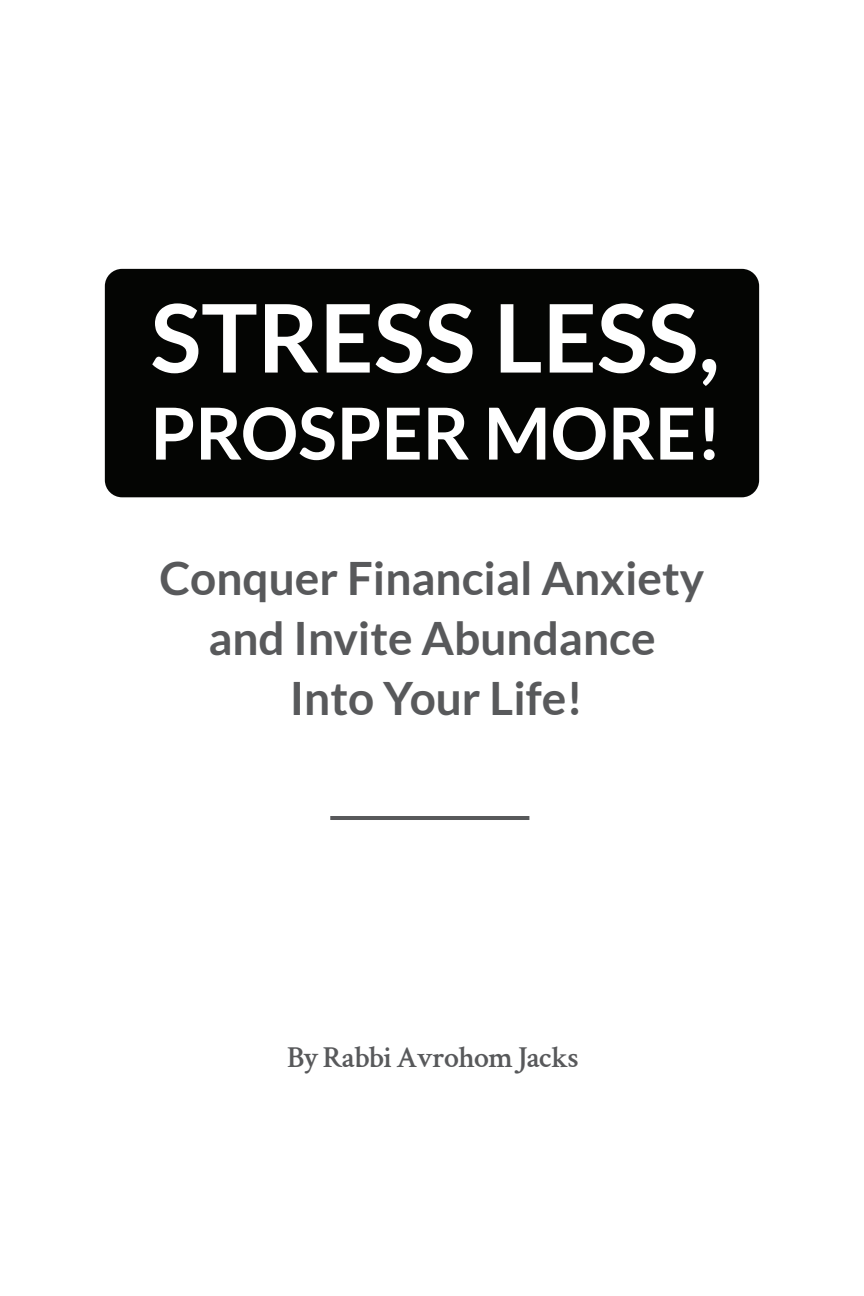
<style>
.page{position:relative;width:864px;height:1296px;background:#fff}
.page>*{position:absolute;margin:0;border:0;box-sizing:border-box;transform-origin:0 0}
.t1{font:700 94.6px "Lato";color:#fff}
.t2{font:700 71.8px "Lato";color:#fff}
.t3{font:700 46px/60px "Lato";color:#58595b;text-align:center}
.t4{font:600 30px "Crimson Text";letter-spacing:-.03em;color:#58595b}
</style>
<div class="page">
<div style="left:105px;top:269px;width:654px;height:228px;background:#040503;border-radius:17px"></div>
<hr style="left:330px;top:816px;width:199px;height:4px;background:#58595b">
<h1 class="t1" style="left:151px;top:284px;width:571px">STRESS LESS,</h1>
<h2 class="t2" style="left:151px;top:392px;width:573px">PROSPER MORE!</h2>
<p class="t3" style="left:159px;top:547px;width:547px">Conquer Financial Anxiety and Invite Abundance<br>Into Your Life!</p>
<p class="t4" style="left:287px;top:1036px;width:293px">By Rabbi Avrohom Jacks</p>
</div>
